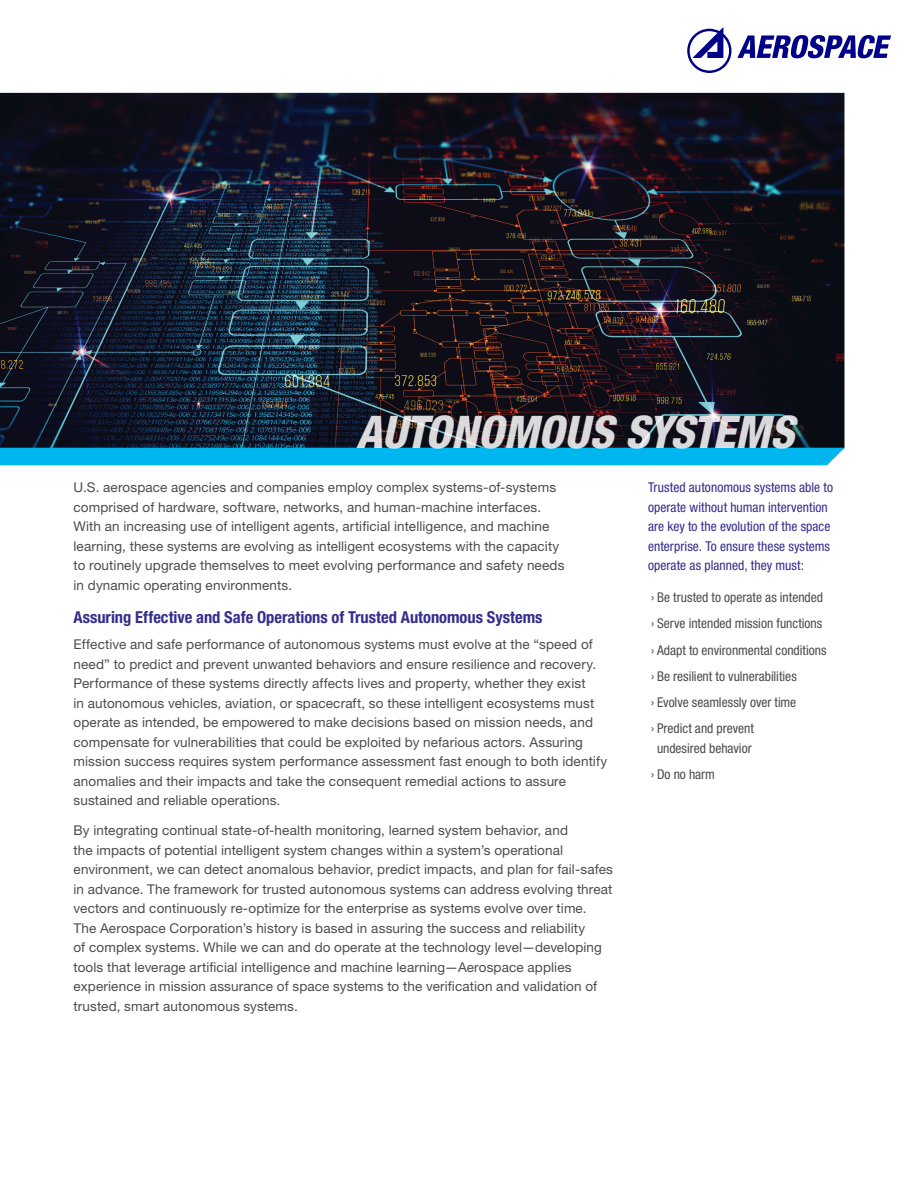
<style>
.page{position:relative;width:918px;height:1188px;background:#fff}
.page>*{position:absolute;margin:0;border:0;box-sizing:border-box;transform-origin:0 0}
.t1{font:italic 800 condensed 45px "Helvetica Neue LT Std";letter-spacing:-.005em;color:#fff}
.t2{font:700 condensed 16.5px "Helvetica Neue LT Std";color:#342d8d}
.t3{font:13.5px/19.5px "Helvetica Neue LT Std";letter-spacing:.01em;color:#4b4c4d}
.t4{font:condensed 13.5px/19.5px "Helvetica Neue LT Std";color:#4b4c4d;text-align:center}
.t5{font:condensed 13.5px/19.5px "Helvetica Neue LT Std";letter-spacing:.005em;color:#342d8d}
</style>
<div class="page">
<img style="left:0;top:93px;width:844px;height:355px">
<svg style="left:737px;top:35px;width:154px;height:23px"></svg>
<svg style="left:687px;top:27px;width:44px;height:46px"></svg>
<div style="left:0;top:448px;width:845px;height:17px;background:#00b6ef"></div>
<h1 class="t1" style="left:357px;top:404px;width:439px">AUTONOMOUS SYSTEMS</h1>
<p class="t5" style="left:648px;top:478px;width:187px">Trusted autonomous systems able to operate without human intervention are key to the evolution of the space enterprise. To ensure these systems operate as planned, they must:</p>
<p class="t4" style="left:651px;top:587px;width:174px">› Be trusted to operate as intended</p>
<p class="t4" style="left:651px;top:614px;width:173px">› Serve intended mission functions</p>
<p class="t4" style="left:651px;top:640px;width:177px">› Adapt to environmental conditions</p>
<p class="t4" style="left:651px;top:666px;width:147px">› Be resilient to vulnerabilities</p>
<p class="t4" style="left:651px;top:692px;width:147px">› Evolve seamlessly over time</p>
<p class="t4" style="left:651px;top:719px;width:104px">› Predict and prevent undesired behavior</p>
<p class="t4" style="left:651px;top:764px;width:66px">› Do no harm</p>
<p class="t3" style="left:74px;top:478px;width:492px">U.S. aerospace agencies and companies employ complex systems-of-systems comprised of hardware, software, networks, and human-machine interfaces.<br>With an increasing use of intelligent agents, artificial intelligence, and machine learning, these systems are evolving as intelligent ecosystems with the capacity to routinely upgrade themselves to meet evolving performance and safety needs in dynamic operating environments.</p>
<p class="t2" style="left:74px;top:607px;width:471px">Assuring Effective and Safe Operations of Trusted Autonomous Systems</p>
<p class="t3" style="left:74px;top:634px;width:535px">Effective and safe performance of autonomous systems must evolve at the “speed of need” to predict and prevent unwanted behaviors and ensure resilience and recovery.<br>Performance of these systems directly affects lives and property, whether they exist<br>in autonomous vehicles, aviation, or spacecraft, so these intelligent ecosystems must operate as intended, be empowered to make decisions based on mission needs, and compensate for vulnerabilities that could be exploited by nefarious actors. Assuring mission success requires system performance assessment fast enough to both identify anomalies and their impacts and take the consequent remedial actions to assure sustained and reliable operations.</p>
<p class="t3" style="left:74px;top:821px;width:541px">By integrating continual state-of-health monitoring, learned system behavior, and<br>the impacts of potential intelligent system changes within a system’s operational environment, we can detect anomalous behavior, predict impacts, and plan for fail-safes in advance. The framework for trusted autonomous systems can address evolving threat vectors and continuously re-optimize for the enterprise as systems evolve over time.<br>The Aerospace Corporation’s history is based in assuring the success and reliability<br>of complex systems. While we can and do operate at the technology level—developing tools that leverage artificial intelligence and machine learning—Aerospace applies experience in mission assurance of space systems to the verification and validation of trusted, smart autonomous systems.</p>
</div>
